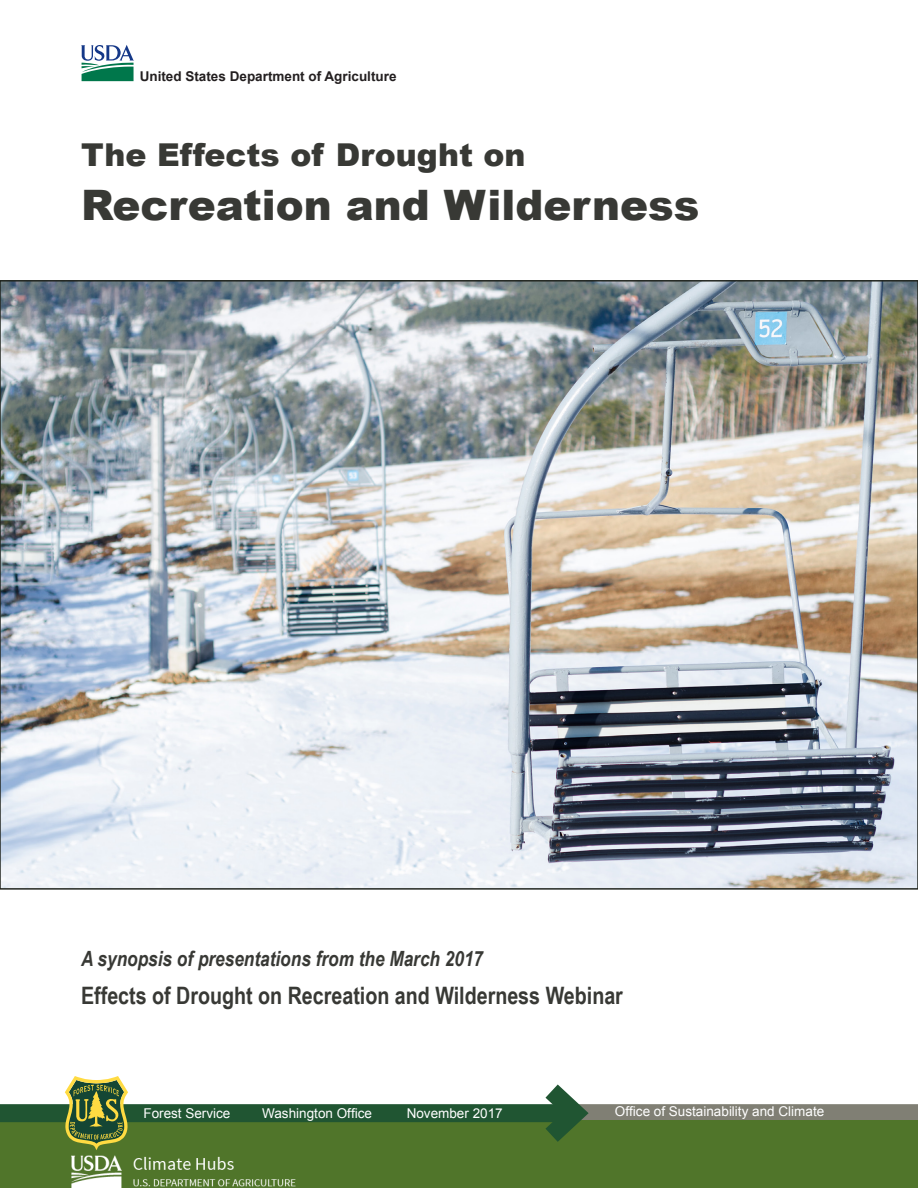
<style>
.page{position:relative;width:918px;height:1188px;background:#fff}
.page>*{position:absolute;margin:0;border:0;box-sizing:border-box;transform-origin:0 0}
.Body{font:900 42px "Arial";color:#383935}
.Body-2{font:900 31.5px "Arial";color:#383935}
.Body-3{font:700 24px "Arial Narrow";color:#383935}
.Body-4{font:italic 700 21px "Arial Narrow";color:#383935}
.t1{font:13.5px "Arial";color:#fff}
.t2{font:700 13.5px "Arial";color:#231f20}
</style>
<div class="page">
<div style="left:554px;top:1104px;width:364px;height:18px;background:#807f74"></div>
<div style="left:0;top:1120px;width:918px;height:68px;background:#50752a"></div>
<div style="left:0;top:1104px;width:575px;height:18px;background:#205532"></div>
<svg style="left:526px;top:1084px;width:76px;height:58px"></svg>
<svg style="left:65px;top:1076px;width:63px;height:74px"></svg>
<svg style="left:81px;top:45px;width:53px;height:36px"></svg>
<img style="left:3px;top:283px;width:912px;height:604px">
<img style="left:72px;top:1155px;width:223px;height:33px">
<p class="t2" style="left:140px;top:67px;width:258px">United States Department of Agriculture</p>
<p class="Body-2" style="left:81px;top:132px;width:446px">The Effects of Drought on</p>
<p class="Body" style="left:81px;top:175px;width:620px">Recreation and Wilderness</p>
<p class="Body-4" style="left:81px;top:943px;width:404px">A synopsis of presentations from the March 2017</p>
<p class="Body-3" style="left:81px;top:977px;width:543px">Effects of Drought on Recreation and Wilderness Webinar</p>
<p class="t1" style="left:143px;top:1104px;width:89px">Forest Service</p>
<p class="t1" style="left:262px;top:1104px;width:111px">Washington Office</p>
<p class="t1" style="left:407px;top:1104px;width:98px">November 2017</p>
<p class="t1" style="left:615px;top:1103px;width:211px">Office of Sustainability and Climate</p>
</div>
